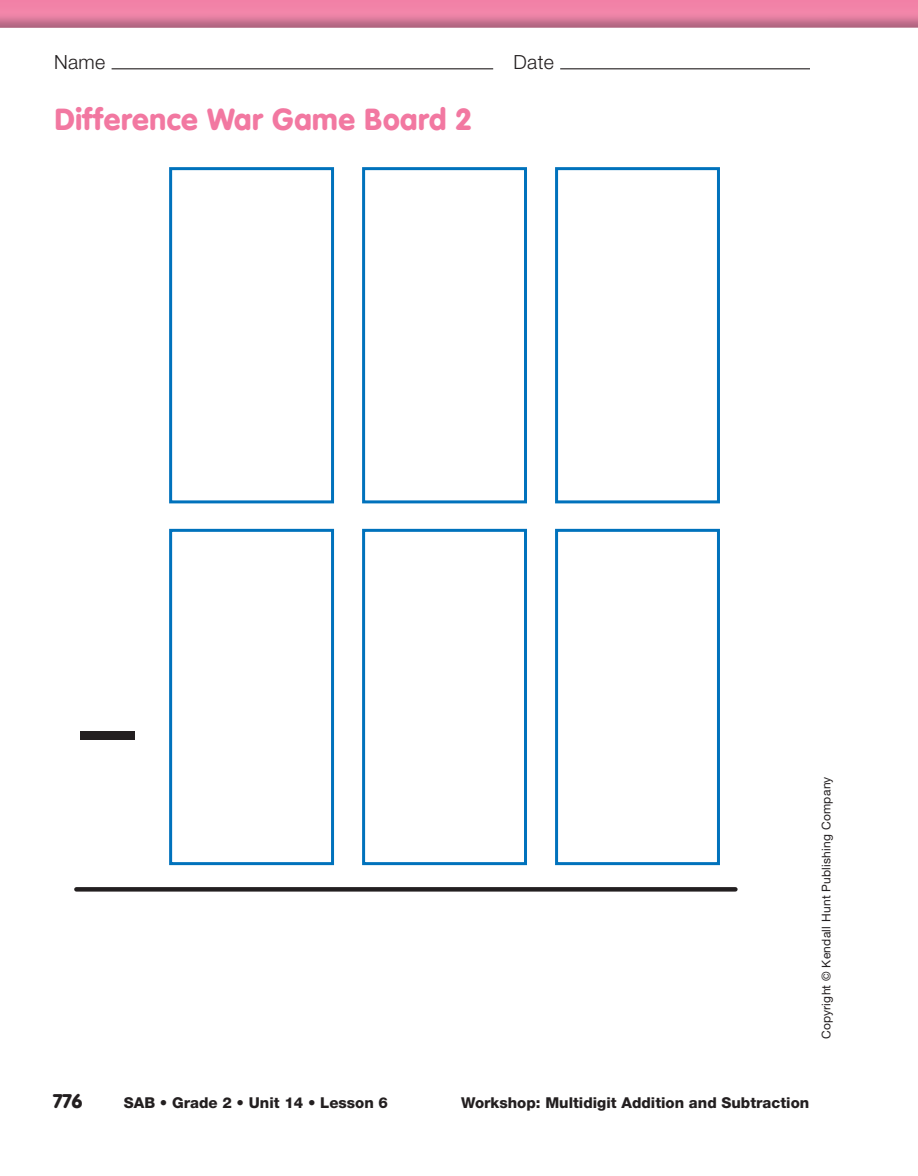
<style>
.page{position:relative;width:918px;height:1176px;background:#fff}
.page>*{position:absolute;margin:0;border:0;box-sizing:border-box;transform-origin:0 0}
.t1{font:90px "Mathematical Pi Four";color:#231f20}
.t2{font:900 30px "VAG Rounded Std";letter-spacing:.02em;color:#f278a1}
.t3{font:300 19.5px "Helvetica Neue";letter-spacing:.02em;color:#231f20}
.t4{font:900 19.5px "VAG Rounded Std";color:#231f20}
.t5{font:800 15px "Helvetica Neue";color:#231f20}
.t6{font:12px "Helvetica Neue";letter-spacing:.02em;color:#231f20}
</style>
<div class="page">
<div style="left:0;top:0;width:918px;height:13px;background:#f282a7"></div>
<img style="left:0;top:13px;width:918px;height:15px">
<hr style="left:112px;top:68px;width:381px;height:1px;background:#231f20">
<hr style="left:560px;top:68px;width:250px;height:1px;background:#231f20">
<div style="left:169px;top:167px;width:165px;height:336px;border:3px solid #0072bc"></div>
<div style="left:362px;top:167px;width:165px;height:336px;border:3px solid #0072bc"></div>
<div style="left:555px;top:167px;width:165px;height:336px;border:3px solid #0072bc"></div>
<div style="left:169px;top:528px;width:165px;height:336px;border:3px solid #0072bc"></div>
<div style="left:362px;top:528px;width:165px;height:336px;border:3px solid #0072bc"></div>
<div style="left:555px;top:528px;width:165px;height:336px;border:3px solid #0072bc"></div>
<svg style="left:76px;top:887px;width:659px;height:4px;fill:#231f20"></svg>
<h3 class="t3" style="left:54px;top:55px;width:53px">Name</h3>
<h3 class="t3" style="left:513px;top:55px;width:42px">Date</h3>
<h2 class="t2" style="left:55px;top:106px;width:418px">Difference War Game Board 2</h2>
<h1 class="t1" style="left:70px;top:693px;width:76px">-</h1>
<p class="t6" style="left:822px;top:1039px;width:264px;rotate:-90deg">Copyright © Kendall Hunt Publishing Company</p>
<h3 class="t4" style="left:53px;top:1092px;width:31px">776</h3>
<p class="t5" style="left:124px;top:1097px;width:266px">SAB • Grade 2 • Unit 14 • Lesson 6</p>
<p class="t5" style="left:461px;top:1097px;width:350px">Workshop: Multidigit Addition and Subtraction</p>
</div>
